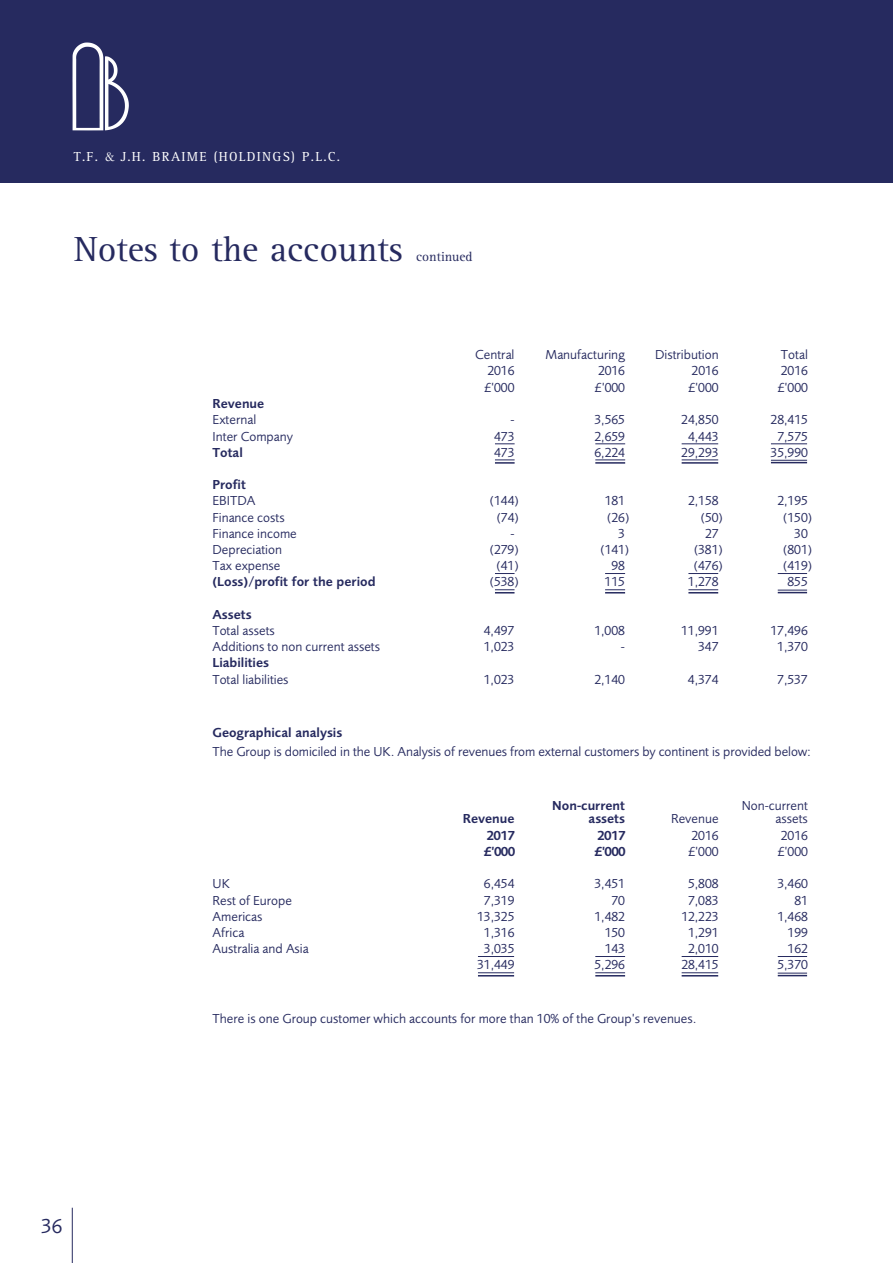
<style>
.page{position:relative;width:893px;height:1263px;background:#fff}
.page>*{position:absolute;margin:0;border:0;box-sizing:border-box;transform-origin:0 0}
.t1{font:36px "Rotis Serif";color:#262a5f}
.t2{font:21px "Foundry Sans";color:#262a5f}
.t3{font:13.5px "Foundry Sans";color:#262a5f}
.t4{font:600 13.5px "Foundry Sans";color:#262a5f}
.t5{font:13.5px "Rotis Serif";letter-spacing:.095em;color:#fff}
.t6{font:13.5px "Rotis Serif";color:#262a5f}
.s1{font-family:"Baskerville"}
</style>
<div class="page">
<div style="left:0;top:0;width:893px;height:183px;background:#262a5f"></div>
<hr style="left:72px;top:1208px;width:1px;height:55px;background:#262a5f">
<svg style="left:72px;top:43px;width:57px;height:87px"></svg>
<hr style="left:771px;top:443px;width:36px;height:1px;background:#262a5f">
<hr style="left:595px;top:443px;width:30px;height:1px;background:#262a5f">
<hr style="left:595px;top:459px;width:30px;height:1px;background:#262a5f">
<hr style="left:595px;top:462px;width:30px;height:2px;background:#262a5f">
<svg style="left:495px;top:443px;width:20px;height:1px"></svg>
<svg style="left:495px;top:459px;width:20px;height:1px"></svg>
<hr style="left:495px;top:462px;width:20px;height:2px;background:#262a5f">
<hr style="left:771px;top:460px;width:36px;height:1px;background:#262a5f">
<hr style="left:771px;top:462px;width:36px;height:1px;background:#262a5f">
<svg style="left:495px;top:573px;width:19px;height:1px"></svg>
<svg style="left:605px;top:573px;width:20px;height:1px"></svg>
<svg style="left:605px;top:589px;width:20px;height:4px"></svg>
<svg style="left:495px;top:589px;width:19px;height:4px"></svg>
<hr style="left:682px;top:443px;width:36px;height:1px;background:#262a5f">
<hr style="left:682px;top:459px;width:36px;height:1px;background:#262a5f">
<hr style="left:682px;top:462px;width:36px;height:2px;background:#262a5f">
<hr style="left:688px;top:573px;width:30px;height:1px;background:#262a5f">
<hr style="left:688px;top:589px;width:30px;height:1px;background:#262a5f">
<hr style="left:688px;top:592px;width:30px;height:1px;background:#262a5f">
<svg style="left:778px;top:573px;width:29px;height:1px"></svg>
<svg style="left:778px;top:590px;width:29px;height:3px"></svg>
<hr style="left:595px;top:956px;width:30px;height:1px;background:#262a5f">
<hr style="left:595px;top:972px;width:30px;height:1px;background:#262a5f">
<hr style="left:595px;top:975px;width:30px;height:1px;background:#262a5f">
<hr style="left:478px;top:956px;width:36px;height:1px;background:#262a5f">
<hr style="left:478px;top:972px;width:36px;height:1px;background:#262a5f">
<hr style="left:478px;top:975px;width:36px;height:1px;background:#262a5f">
<hr style="left:682px;top:956px;width:36px;height:1px;background:#262a5f">
<hr style="left:682px;top:972px;width:36px;height:1px;background:#262a5f">
<hr style="left:682px;top:975px;width:36px;height:1px;background:#262a5f">
<svg style="left:778px;top:956px;width:29px;height:1px"></svg>
<svg style="left:778px;top:973px;width:29px;height:3px"></svg>
<p class="t5" style="left:74px;top:149px;width:268px">T.F. <span class="s1">&amp;</span> J.H. BRAIME (HOLDINGS) P.L.C.</p>
<h1 class="t1" style="left:74px;top:228px;width:330px">Notes to the accounts</h1>
<p class="t6" style="left:416px;top:249px;width:58px">continued</p>
<p class="t3" style="left:475px;top:347px;width:41px">Central</p>
<p class="t3" style="left:546px;top:347px;width:81px">Manufacturing</p>
<p class="t3" style="left:655px;top:347px;width:65px">Distribution</p>
<p class="t3" style="left:781px;top:347px;width:28px">Total</p>
<p class="t3" style="left:487px;top:363px;width:29px">2016</p>
<p class="t3" style="left:598px;top:363px;width:29px">2016</p>
<p class="t3" style="left:692px;top:363px;width:29px">2016</p>
<p class="t3" style="left:781px;top:363px;width:29px">2016</p>
<p class="t3" style="left:484px;top:380px;width:32px">£’000</p>
<p class="t3" style="left:595px;top:380px;width:32px">£’000</p>
<p class="t3" style="left:688px;top:380px;width:32px">£’000</p>
<p class="t3" style="left:778px;top:380px;width:32px">£’000</p>
<p class="t4" style="left:213px;top:396px;width:53px">Revenue</p>
<p class="t3" style="left:213px;top:412px;width:45px">External</p>
<p class="t3" style="left:510px;top:412px;width:6px">-</p>
<p class="t3" style="left:594px;top:412px;width:32px">3,565</p>
<p class="t3" style="left:681px;top:412px;width:39px">24,850</p>
<p class="t3" style="left:771px;top:412px;width:39px">28,415</p>
<p class="t3" style="left:213px;top:428px;width:82px">Inter Company</p>
<p class="t3" style="left:494px;top:428px;width:22px">473</p>
<p class="t3" style="left:594px;top:428px;width:32px">2,659</p>
<p class="t3" style="left:688px;top:428px;width:32px">4,443</p>
<p class="t3" style="left:777px;top:428px;width:32px">7,575</p>
<p class="t4" style="left:213px;top:444px;width:32px">Total</p>
<p class="t3" style="left:494px;top:444px;width:22px">473</p>
<p class="t3" style="left:594px;top:444px;width:32px">6,224</p>
<p class="t3" style="left:681px;top:444px;width:39px">29,293</p>
<p class="t3" style="left:771px;top:444px;width:39px">35,990</p>
<p class="t4" style="left:213px;top:477px;width:35px">Profit</p>
<p class="t3" style="left:213px;top:493px;width:45px">EBITDA</p>
<p class="t3" style="left:490px;top:493px;width:30px">(144)</p>
<p class="t3" style="left:605px;top:493px;width:22px">181</p>
<p class="t3" style="left:688px;top:493px;width:32px">2,158</p>
<p class="t3" style="left:777px;top:493px;width:32px">2,195</p>
<p class="t3" style="left:213px;top:509px;width:74px">Finance costs</p>
<p class="t3" style="left:497px;top:509px;width:23px">(74)</p>
<p class="t3" style="left:607px;top:509px;width:23px">(26)</p>
<p class="t3" style="left:701px;top:509px;width:23px">(50)</p>
<p class="t3" style="left:783px;top:509px;width:30px">(150)</p>
<p class="t3" style="left:212px;top:525px;width:86px">Finance income</p>
<p class="t3" style="left:510px;top:525px;width:6px">-</p>
<p class="t3" style="left:618px;top:525px;width:8px">3</p>
<p class="t3" style="left:705px;top:525px;width:15px">27</p>
<p class="t3" style="left:794px;top:525px;width:15px">30</p>
<p class="t3" style="left:212px;top:542px;width:71px">Depreciation</p>
<p class="t3" style="left:490px;top:542px;width:30px">(279)</p>
<p class="t3" style="left:600px;top:542px;width:30px">(141)</p>
<p class="t3" style="left:694px;top:542px;width:30px">(381)</p>
<p class="t3" style="left:783px;top:542px;width:30px">(801)</p>
<p class="t3" style="left:212px;top:558px;width:70px">Tax expense</p>
<p class="t3" style="left:497px;top:558px;width:23px">(41)</p>
<p class="t3" style="left:611px;top:558px;width:15px">98</p>
<p class="t3" style="left:694px;top:558px;width:30px">(476)</p>
<p class="t3" style="left:783px;top:558px;width:30px">(419)</p>
<p class="t4" style="left:212px;top:574px;width:165px">(Loss)/profit for the period</p>
<p class="t3" style="left:490px;top:574px;width:30px">(538)</p>
<p class="t3" style="left:605px;top:574px;width:22px">115</p>
<p class="t3" style="left:688px;top:574px;width:32px">1,278</p>
<p class="t3" style="left:787px;top:574px;width:22px">855</p>
<p class="t4" style="left:212px;top:606px;width:41px">Assets</p>
<p class="t3" style="left:212px;top:623px;width:64px">Total assets</p>
<p class="t3" style="left:484px;top:623px;width:32px">4,497</p>
<p class="t3" style="left:594px;top:623px;width:32px">1,008</p>
<p class="t3" style="left:681px;top:623px;width:39px">11,991</p>
<p class="t3" style="left:770px;top:623px;width:39px">17,496</p>
<p class="t3" style="left:212px;top:639px;width:169px">Additions to non current assets</p>
<p class="t3" style="left:484px;top:639px;width:32px">1,023</p>
<p class="t3" style="left:621px;top:639px;width:6px">-</p>
<p class="t3" style="left:698px;top:639px;width:22px">347</p>
<p class="t3" style="left:777px;top:639px;width:32px">1,370</p>
<p class="t4" style="left:212px;top:655px;width:58px">Liabilities</p>
<p class="t3" style="left:212px;top:671px;width:78px">Total liabilities</p>
<p class="t3" style="left:484px;top:671px;width:32px">1,023</p>
<p class="t3" style="left:594px;top:671px;width:32px">2,140</p>
<p class="t3" style="left:688px;top:671px;width:32px">4,374</p>
<p class="t3" style="left:777px;top:671px;width:32px">7,537</p>
<p class="t4" style="left:213px;top:725px;width:131px">Geographical analysis</p>
<p class="t3" style="left:213px;top:744px;width:600px">The Group is domiciled in the UK. Analysis of revenues from external customers by continent is provided below:</p>
<p class="t4" style="left:552px;top:797px;width:74px">Non-current</p>
<p class="t3" style="left:742px;top:797px;width:68px">Non-current</p>
<p class="t4" style="left:463px;top:811px;width:53px">Revenue</p>
<p class="t4" style="left:589px;top:811px;width:38px">assets</p>
<p class="t3" style="left:671px;top:811px;width:49px">Revenue</p>
<p class="t3" style="left:776px;top:811px;width:34px">assets</p>
<p class="t4" style="left:487px;top:827px;width:30px">2017</p>
<p class="t4" style="left:597px;top:827px;width:30px">2017</p>
<p class="t3" style="left:691px;top:827px;width:29px">2016</p>
<p class="t3" style="left:781px;top:827px;width:29px">2016</p>
<p class="t4" style="left:484px;top:843px;width:33px">£’000</p>
<p class="t4" style="left:594px;top:843px;width:33px">£’000</p>
<p class="t3" style="left:688px;top:843px;width:32px">£’000</p>
<p class="t3" style="left:778px;top:843px;width:32px">£’000</p>
<p class="t3" style="left:213px;top:876px;width:19px">UK</p>
<p class="t3" style="left:484px;top:876px;width:32px">6,454</p>
<p class="t3" style="left:594px;top:876px;width:32px">3,451</p>
<p class="t3" style="left:688px;top:876px;width:32px">5,808</p>
<p class="t3" style="left:777px;top:876px;width:32px">3,460</p>
<p class="t3" style="left:213px;top:892px;width:81px">Rest of Europe</p>
<p class="t3" style="left:484px;top:892px;width:32px">7,319</p>
<p class="t3" style="left:611px;top:892px;width:15px">70</p>
<p class="t3" style="left:688px;top:892px;width:32px">7,083</p>
<p class="t3" style="left:794px;top:892px;width:15px">81</p>
<p class="t3" style="left:213px;top:908px;width:51px">Americas</p>
<p class="t3" style="left:477px;top:908px;width:39px">13,325</p>
<p class="t3" style="left:594px;top:908px;width:32px">1,482</p>
<p class="t3" style="left:681px;top:908px;width:39px">12,223</p>
<p class="t3" style="left:777px;top:908px;width:32px">1,468</p>
<p class="t3" style="left:213px;top:924px;width:33px">Africa</p>
<p class="t3" style="left:484px;top:924px;width:32px">1,316</p>
<p class="t3" style="left:605px;top:924px;width:22px">150</p>
<p class="t3" style="left:688px;top:924px;width:32px">1,291</p>
<p class="t3" style="left:788px;top:924px;width:22px">199</p>
<p class="t3" style="left:213px;top:941px;width:98px">Australia and Asia</p>
<p class="t3" style="left:484px;top:941px;width:32px">3,035</p>
<p class="t3" style="left:605px;top:941px;width:22px">143</p>
<p class="t3" style="left:688px;top:941px;width:32px">2,010</p>
<p class="t3" style="left:788px;top:941px;width:22px">162</p>
<p class="t3" style="left:477px;top:957px;width:39px">31,449</p>
<p class="t3" style="left:594px;top:957px;width:32px">5,296</p>
<p class="t3" style="left:681px;top:957px;width:39px">28,415</p>
<p class="t3" style="left:777px;top:957px;width:32px">5,370</p>
<p class="t3" style="left:213px;top:1010px;width:485px">There is one Group customer which accounts for more than 10% of the Group’s revenues.</p>
<h2 class="t2" style="left:41px;top:1213px;width:23px">36</h2>
</div>
